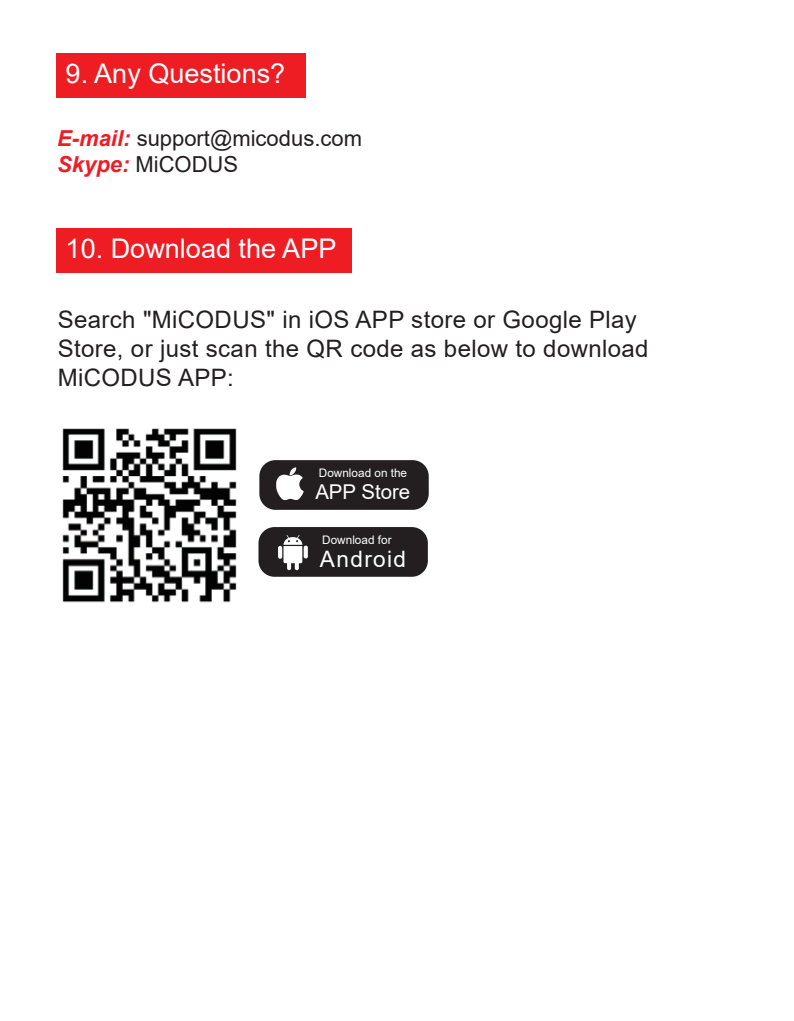
<style>
.page{position:relative;width:794px;height:1021px;background:#fff}
.page>*{position:absolute;margin:0;border:0;box-sizing:border-box;transform-origin:0 0}
.t1{font:27.2px "Arial";color:#fff}
.t2{font:24px/28.8px "Arial";letter-spacing:.015em;color:#231f20}
.t3{font:22.8px "Arial";letter-spacing:.06em;color:#fff}
.t4{font:22px/26.4px "Arial";color:#231f20}
.t5{font:20.4px "Arial";color:#fff}
.t6{font:11.6px "Arial";color:#fff}
.s1{font-weight:700;font-style:italic;color:#ee1d23}
</style>
<div class="page">
<div style="left:56px;top:53px;width:250px;height:45px;background:#ee1d23"></div>
<div style="left:56px;top:228px;width:296px;height:45px;background:#ee1d23"></div>
<div style="left:259px;top:460px;width:170px;height:50px;background:#231f20;border-radius:16px"></div>
<svg style="left:276px;top:467px;width:28px;height:34px"></svg>
<div style="left:258px;top:527px;width:170px;height:49px;background:#231f20;border-radius:16px"></div>
<svg style="left:278px;top:535px;width:30px;height:35px"></svg>
<img style="left:62px;top:428px;width:175px;height:175px">
<p class="t1" style="left:66px;top:54px;width:221px">9. Any Questions?</p>
<p class="t4" style="left:57px;top:125px;width:306px"><span class="s1">E-mail:</span> support@micodus.com<br><span class="s1">Skype:</span> MiCODUS</p>
<p class="t1" style="left:66px;top:229px;width:272px">10. Download the APP</p>
<p class="t2" style="left:58px;top:305px;width:592px">Search "MiCODUS" in iOS APP store or Google Play<br>Store, or just scan the QR code as below to download<br>MiCODUS APP:</p>
<p class="t6" style="left:319px;top:464px;width:90px">Download on the</p>
<p class="t5" style="left:315px;top:478px;width:96px">APP Store</p>
<p class="t6" style="left:322px;top:531px;width:71px">Download for</p>
<p class="t3" style="left:320px;top:543px;width:88px">Android</p>
</div>
